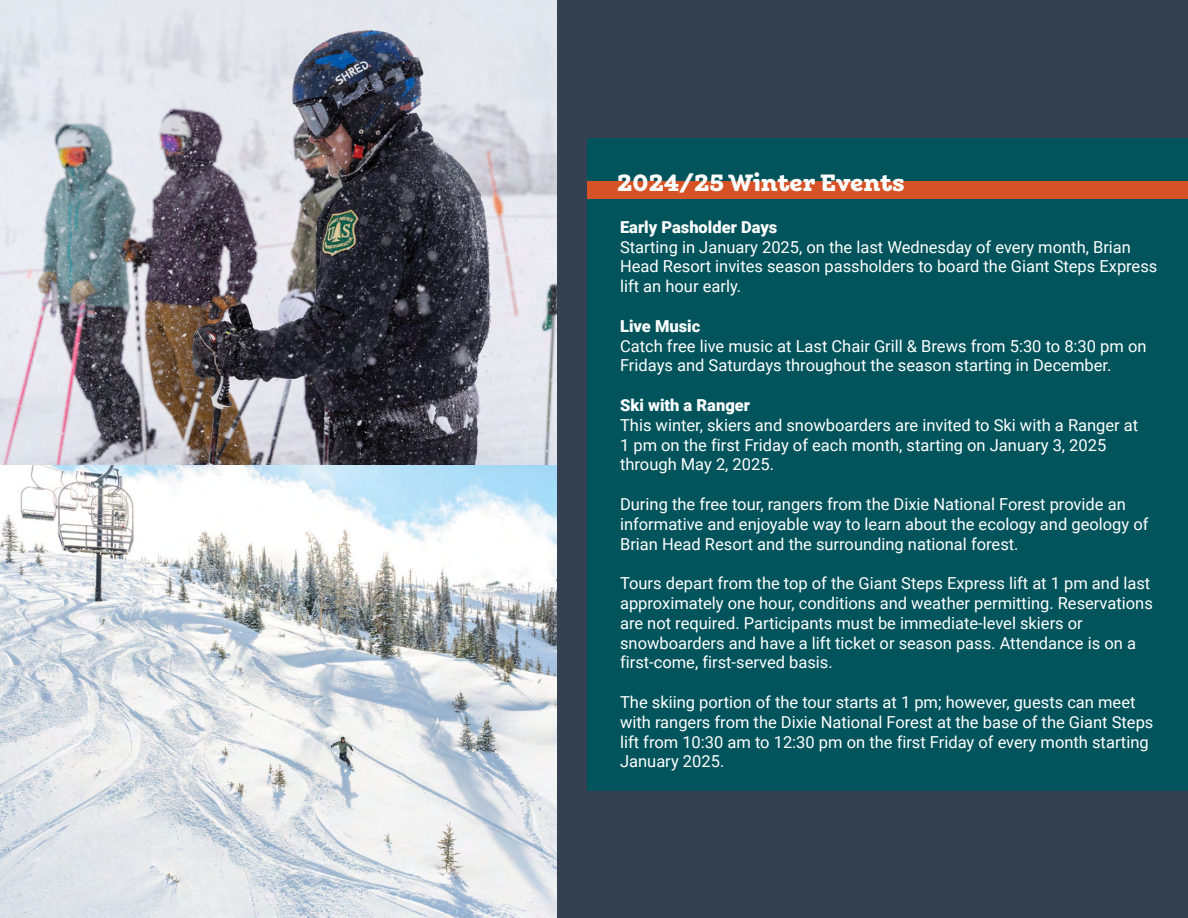
<style>
.page{position:relative;width:1188px;height:918px;background:#fff}
.page>*{position:absolute;margin:0;border:0;box-sizing:border-box;transform-origin:0 0}
.t1{font:700 24px "Winden Alt";color:#fff}
.t2{font:16.5px/19.8px "Roboto";color:#fff}
.t3{font:900 16.5px "Roboto";color:#fff}
</style>
<div class="page">
<img style="left:0;top:465px;width:557px;height:453px">
<img style="left:0;top:0;width:557px;height:465px">
<div style="left:557px;top:0;width:631px;height:918px;background:#354050"></div>
<div style="left:588px;top:139px;width:600px;height:652px;background:#01545b"></div>
<div style="left:588px;top:182px;width:600px;height:17px;background:#d55327"></div>
<h1 class="t1" style="left:617px;top:173px;width:289px">2024/25 Winter Events</h1>
<p class="t3" style="left:620px;top:220px;width:159px">Early Pasholder Days</p>
<p class="t2" style="left:620px;top:238px;width:539px">Starting in January 2025, on the last Wednesday of every month, Brian<br>Head Resort invites season passholders to board the Giant Steps Express lift an hour early.</p>
<p class="t3" style="left:620px;top:319px;width:82px">Live Music</p>
<p class="t2" style="left:620px;top:337px;width:528px">Catch free live music at Last Chair Grill &amp; Brews from 5:30 to 8:30 pm on<br>Fridays and Saturdays throughout the season starting in December.</p>
<p class="t3" style="left:620px;top:399px;width:132px">Ski with a Ranger</p>
<p class="t2" style="left:620px;top:416px;width:520px">This winter, skiers and snowboarders are invited to Ski with a Ranger at<br>1 pm on the first Friday of each month, starting on January 3, 2025 through May 2, 2025.</p>
<p class="t2" style="left:620px;top:495px;width:530px">During the free tour, rangers from the Dixie National Forest provide an informative and enjoyable way to learn about the ecology and geology of<br>Brian Head Resort and the surrounding national forest.</p>
<p class="t2" style="left:620px;top:574px;width:534px">Tours depart from the top of the Giant Steps Express lift at 1 pm and last approximately one hour, conditions and weather permitting. Reservations are not required. Participants must be immediate-level skiers or snowboarders and have a lift ticket or season pass. Attendance is on a first-come, first-served basis.</p>
<p class="t2" style="left:620px;top:693px;width:535px">The skiing portion of the tour starts at 1 pm; however, guests can meet with rangers from the Dixie National Forest at the base of the Giant Steps lift from 10:30 am to 12:30 pm on the first Friday of every month starting January 2025.</p>
</div>
